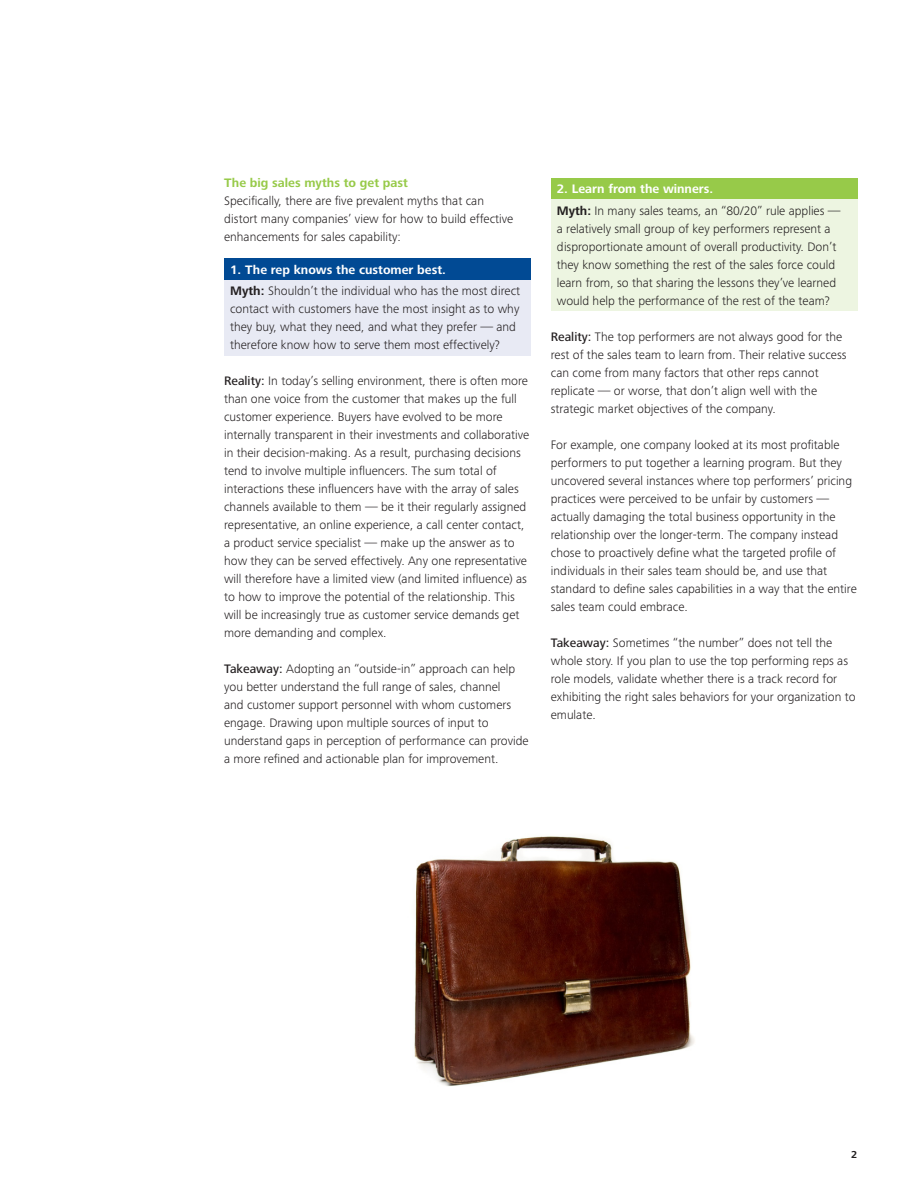
<style>
.page{position:relative;width:918px;height:1188px;background:#fff}
.page>*{position:absolute;margin:0;border:0;box-sizing:border-box;transform-origin:0 0}
.Body_styles_Body_cop{font:300 12.75px/18px "Frutiger Next Pro";color:#231f20}
.Subhead_styles_B_Sub{font:700 12.75px "Frutiger Next Pro";color:#fff}
.Subhead_styles_B_Sub-2{font:700 12.75px "Frutiger Next Pro";color:#97ca49}
.Caption_styles_Capti{font:700 10.5px "Frutiger Next Pro";color:#231f20}
.s1{font-weight:700}
.s2{font-weight:500}
</style>
<div class="page">
<div style="left:224px;top:259px;width:307px;height:21px;background:#014a94"></div>
<div style="left:224px;top:280px;width:307px;height:75px;background:#e8eaf4"></div>
<div style="left:551px;top:178px;width:306px;height:21px;background:#97ca49"></div>
<div style="left:551px;top:199px;width:306px;height:112px;background:#edf5e1"></div>
<img style="left:414px;top:836px;width:281px;height:250px">
<p class="Subhead_styles_B_Sub-2" style="left:224px;top:176px;width:185px">The big sales myths to get past</p>
<p class="Body_styles_Body_cop" style="left:224px;top:192px;width:291px">Specifically, there are five prevalent myths that can distort many companies’ view for how to build effective enhancements for sales capability:</p>
<p class="Subhead_styles_B_Sub" style="left:230px;top:262px;width:217px">1. The rep knows the customer best.</p>
<p class="Body_styles_Body_cop" style="left:230px;top:282px;width:292px"><span class="s1">Myth:</span> Shouldn’t the individual who has the most direct contact with customers have the most insight as to why they buy, what they need, and what they prefer — and therefore know how to serve them most effectively?</p>
<p class="Body_styles_Body_cop" style="left:224px;top:372px;width:307px"><span class="s2">Reality:</span> In today’s selling environment, there is often more than one voice from the customer that makes up the full customer experience. Buyers have evolved to be more internally transparent in their investments and collaborative in their decision-making. As a result, purchasing decisions tend to involve multiple influencers. The sum total of interactions these influencers have with the array of sales channels available to them — be it their regularly assigned representative, an online experience, a call center contact, a product service specialist — make up the answer as to how they can be served effectively. Any one representative will therefore have a limited view (and limited influence) as to how to improve the potential of the relationship. This will be increasingly true as customer service demands get more demanding and complex.</p>
<p class="Body_styles_Body_cop" style="left:224px;top:660px;width:306px"><span class="s2">Takeaway:</span> Adopting an “outside-in” approach can help you better understand the full range of sales, channel<br>and customer support personnel with whom customers engage. Drawing upon multiple sources of input to understand gaps in perception of performance can provide a more refined and actionable plan for improvement.</p>
<p class="Subhead_styles_B_Sub" style="left:557px;top:182px;width:158px">2. Learn from the winners.</p>
<p class="Body_styles_Body_cop" style="left:557px;top:201px;width:285px"><span class="s1">Myth:</span> In many sales teams, an “80/20” rule applies — a relatively small group of key performers represent a disproportionate amount of overall productivity. Don’t they know something the rest of the sales force could learn from, so that sharing the lessons they’ve learned would help the performance of the rest of the team?</p>
<p class="Body_styles_Body_cop" style="left:551px;top:327px;width:297px"><span class="s2">Reality:</span> The top performers are not always good for the rest of the sales team to learn from. Their relative success can come from many factors that other reps cannot replicate — or worse, that don’t align well with the strategic market objectives of the company.</p>
<p class="Body_styles_Body_cop" style="left:551px;top:435px;width:308px">For example, one company looked at its most profitable performers to put together a learning program. But they uncovered several instances where top performers’ pricing practices were perceived to be unfair by customers — actually damaging the total business opportunity in the relationship over the longer-term. The company instead chose to proactively define what the targeted profile of individuals in their sales team should be, and use that standard to define sales capabilities in a way that the entire sales team could embrace.</p>
<p class="Body_styles_Body_cop" style="left:551px;top:633px;width:306px"><span class="s2">Takeaway:</span> Sometimes “the number” does not tell the whole story. If you plan to use the top performing reps as role models, validate whether there is a track record for exhibiting the right sales behaviors for your organization to emulate.</p>
<p class="Caption_styles_Capti" style="left:851px;top:1148px;width:8px">2</p>
</div>
